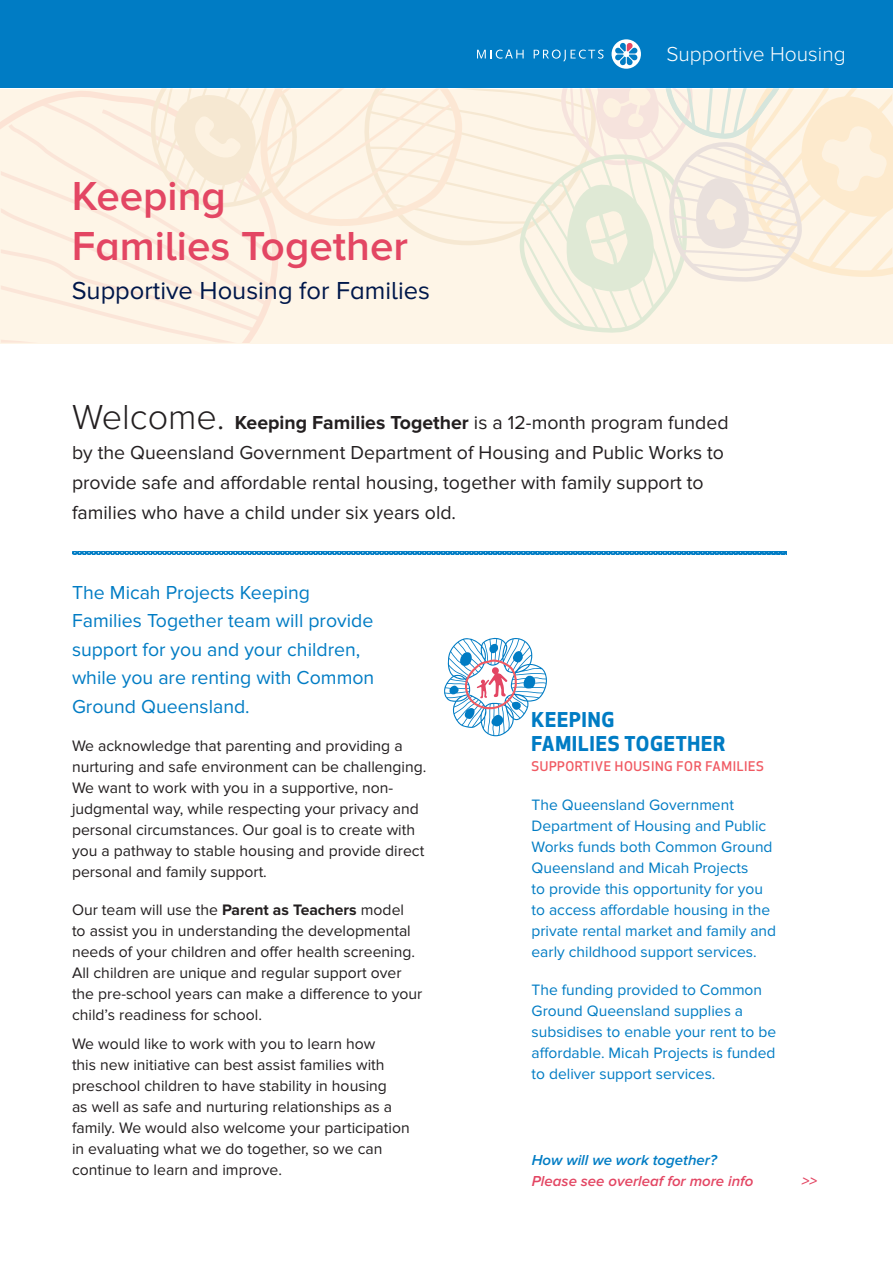
<style>
.page{position:relative;width:893px;height:1263px;background:#fff}
.page>*{position:absolute;margin:0;border:0;box-sizing:border-box;transform-origin:0 0}
.t1{font:600 42px/49.5px "Proxima Nova A";color:#e34663}
.t2{font:25.5px "Proxima Nova A";color:#00174a}
.Body_-_Indesign{font:300 21px "Proxima Nova";color:#fff}
.t3{font:700 19.95px/23.7px "Apex New";letter-spacing:.04em;color:#007cc4}
.Body_-_Indesign-2{font:19.5px/30px "Proxima Nova";color:#231f20}
.Body_-_Indesign-3{font:19.5px/28.5px "Proxima Nova";color:#007cc4}
.Body_-_Indesign-4{font:15.75px/21px "Proxima Nova";color:#231f20}
.Body_-_Indesign-5{font:15.6px/21px "Proxima Nova";color:#007cc4}
.Body_-_Indesign-6{font:italic 600 15px/21px "Proxima Nova";color:#e34663}
.t4{font:500 13.05px "Apex New";letter-spacing:.045em;color:#f05962}
.s1{font-weight:300;font-size:36px}
.s2{font-weight:700}
.s3{color:#007cc4}
</style>
<div class="page">
<img style="left:72px;top:552px;width:714px;height:3px">
<svg style="left:444px;top:637px;width:103px;height:99px"></svg>
<svg style="left:1px;top:87px;width:891px;height:256px"></svg>
<div style="left:0;top:0;width:893px;height:87px;background:#007cc4"></div>
<svg style="left:612px;top:39px;width:29px;height:30px"></svg>
<svg style="left:477px;top:49px;width:47px;height:10px"></svg>
<svg style="left:534px;top:50px;width:70px;height:12px"></svg>
<svg style="left:615px;top:43px;width:23px;height:22px"></svg>
<p class="t1" style="left:72px;top:171px;width:338px">Keeping<br>Families Together</p>
<p class="t2" style="left:72px;top:276px;width:360px">Supportive Housing for Families</p>
<p class="Body_-_Indesign" style="left:666px;top:42px;width:181px">Supportive Housing</p>
<p class="Body_-_Indesign-2" style="left:72px;top:407px;width:658px"><span class="s1">Welcome.</span> <span class="s2">Keeping Families Together</span> is a 12-month program funded by the Queensland Government Department of Housing and Public Works to provide safe and affordable rental housing, together with family support to families who have a child under six years old.</p>
<p class="Body_-_Indesign-3" style="left:72px;top:578px;width:304px">The Micah Projects Keeping<br>Families Together team will provide support for you and your children, while you are renting with Common<br>Ground Queensland.</p>
<p class="Body_-_Indesign-4" style="left:72px;top:735px;width:356px">We acknowledge that parenting and providing a nurturing and safe environment can be challenging.<br>We want to work with you in a supportive, non&shy;judgmental way, while respecting your privacy and personal circumstances. Our goal is to create with you a pathway to stable housing and provide direct personal and family support.</p>
<p class="Body_-_Indesign-4" style="left:72px;top:899px;width:352px">Our team will use the <span class="s2">Parent as Teachers</span> model<br>to assist you in understanding the developmental needs of your children and offer health screening.<br>All children are unique and regular support over the pre-school years can make a difference to your child’s readiness for school.</p>
<p class="Body_-_Indesign-4" style="left:72px;top:1034px;width:339px">We would like to work with you to learn how<br>this new initiative can best assist families with preschool children to have stability in housing<br>as well as safe and nurturing relationships as a family. We would also welcome your participation in evaluating what we do together, so we can continue to learn and improve.</p>
<p class="t3" style="left:531px;top:707px;width:195px">KEEPING<br>FAMILIES TOGETHER</p>
<p class="t4" style="left:531px;top:757px;width:234px">SUPPORTIVE HOUSING FOR FAMILIES</p>
<p class="Body_-_Indesign-5" style="left:531px;top:794px;width:246px">The Queensland Government Department of Housing and Public Works funds both Common Ground Queensland and Micah Projects<br>to provide this opportunity for you to access affordable housing in the private rental market and family and early childhood support services.</p>
<p class="Body_-_Indesign-5" style="left:531px;top:979px;width:246px">The funding provided to Common<br>Ground Queensland supplies a subsidises to enable your rent to be affordable. Micah Projects is funded to deliver support services.</p>
<p class="Body_-_Indesign-6" style="left:532px;top:1149px;width:223px"><span class="s3">How will we work together?<br></span>Please see overleaf for more info</p>
<p class="Body_-_Indesign-6" style="left:802px;top:1170px;width:17px">&gt;&gt;</p>
</div>
